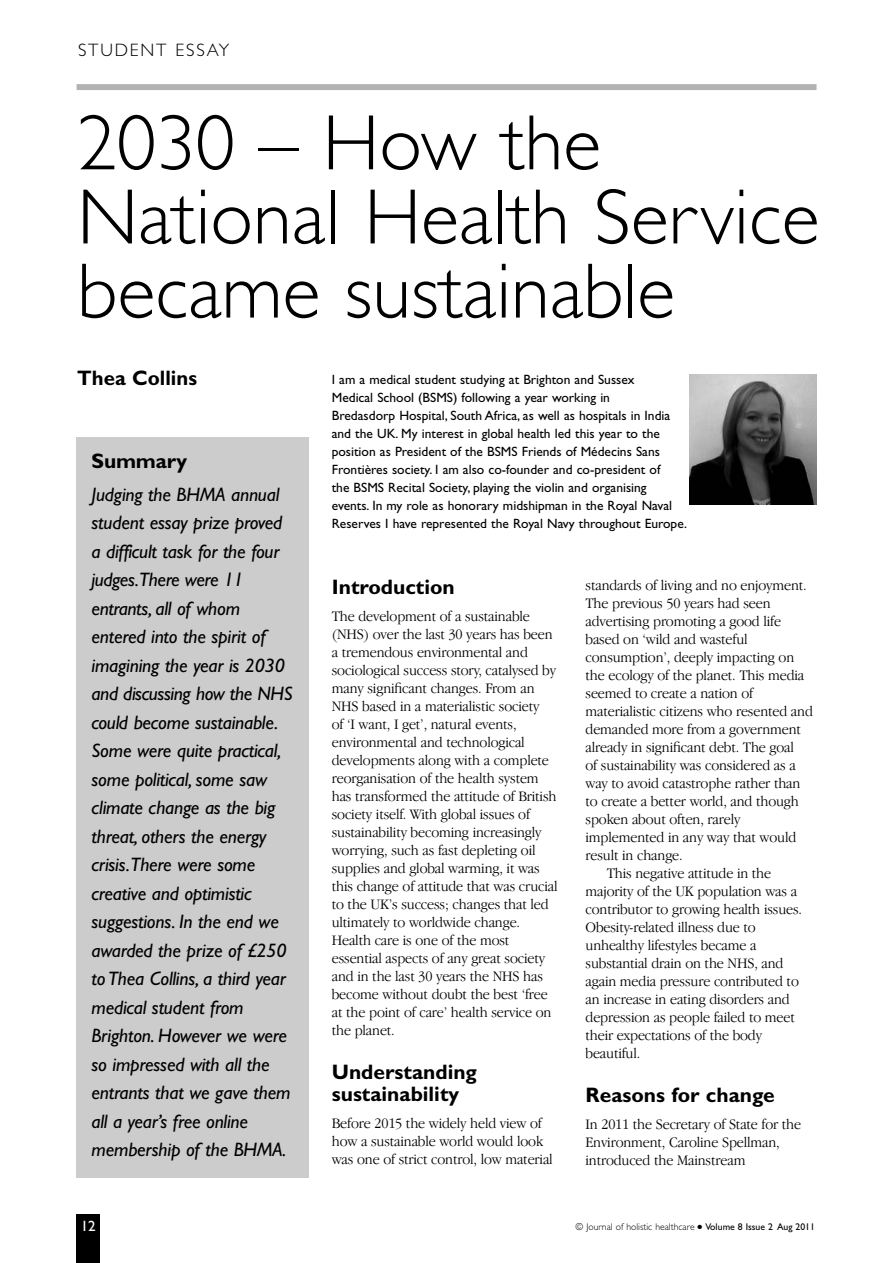
<style>
.page{position:relative;width:893px;height:1263px;background:#fff}
.page>*{position:absolute;margin:0;border:0;box-sizing:border-box;transform-origin:0 0}
.t1{font:300 78.9px/74.1px "Gill Sans";color:#000}
.t2{font:700 21px/22.5px "Gill Sans";color:#000}
.t3{font:italic 19.5px/28.5px "Gill Sans";letter-spacing:-.01em;color:#000}
.t4{font:300 18px "Gill Sans";letter-spacing:.1em;color:#000}
.t5{font:300 15px/18px "Garamond IT Cby BT";letter-spacing:-.01em;color:#000;scale:.94 1}
.t6{font:15px "Gill Sans";color:#fff}
.t7{font:13.5px/18px "Gill Sans";color:#000}
.t8{font:300 9.75px "Gill Sans";color:#000}
.s1{font-weight:400}
</style>
<div class="page">
<div style="left:77px;top:1214px;width:23px;height:49px;background:#000"></div>
<div style="left:77px;top:84px;width:739px;height:6px;background:#b3b3b3"></div>
<div style="left:77px;top:437px;width:232px;height:741px;background:#ccc"></div>
<img style="left:690px;top:374px;width:126px;height:131px">
<p class="t4" style="left:78px;top:39px;width:153px">STUDENT ESSAY</p>
<h1 class="t1" style="left:77px;top:107px;width:744px">2030 – How the<br>National Health Service became sustainable</h1>
<h2 class="t2" style="left:77px;top:367px;width:121px">Thea Collins</h2>
<p class="t7" style="left:332px;top:371px;width:357px">I am a medical student studying at Brighton and Sussex<br>Medical School (BSMS) following a year working in<br>Bredasdorp Hospital, South Africa, as well as hospitals in India and the UK. My interest in global health led this year to the position as President of the BSMS Friends of Médecins Sans Frontières society. I am also co-founder and co-president of<br>the BSMS Recital Society, playing the violin and organising events. In my role as honorary midshipman in the Royal Naval Reserves I have represented the Royal Navy throughout Europe.</p>
<h2 class="t2" style="left:92px;top:450px;width:97px">Summary</h2>
<p class="t3" style="left:92px;top:480px;width:203px">Judging the BHMA annual student essay prize proved a difficult task for the four judges.There were 11 entrants, all of whom entered into the spirit of imagining the year is 2030 and discussing how the NHS could become sustainable.<br>Some were quite practical, some political, some saw climate change as the big threat, others the energy crisis.There were some creative and optimistic suggestions. In the end we awarded the prize of £250 to Thea Collins, a third year medical student from<br>Brighton. However we were so impressed with all the entrants that we gave them all a year’s free online membership of the BHMA.</p>
<h2 class="t2" style="left:332px;top:576px;width:125px">Introduction</h2>
<p class="t5" style="left:332px;top:607px;width:242px">The development of a sustainable (NHS) over the last 30 years has been a tremendous environmental and sociological success story, catalysed by many significant changes. From an NHS based in a materialistic society<br>of ‘I want, I get’, natural events, environmental and technological developments along with a complete reorganisation of the health system has transformed the attitude of British society itself. With global issues of sustainability becoming increasingly worrying, such as fast depleting oil supplies and global warming, it was this change of attitude that was crucial to the UK’s success; changes that led ultimately to worldwide change.<br>Health care is one of the most essential aspects of any great society and in the last 30 years the NHS has become without doubt the best ‘free at the point of care’ health service on the planet.</p>
<h2 class="t2" style="left:332px;top:1060px;width:147px">Understanding sustainability</h2>
<p class="t5" style="left:332px;top:1113px;width:237px">Before 2015 the widely held view of how a sustainable world would look was one of strict control, low material</p>
<p class="t5" style="left:585px;top:576px;width:237px">standards of living and no enjoyment.</p>
<p class="t5" style="left:585px;top:594px;width:198px">The previous 50 years had seen</p>
<p class="t5" style="left:585px;top:612px;width:210px">advertising promoting a good life</p>
<p class="t5" style="left:585px;top:630px;width:174px">based on ‘wild and wasteful</p>
<p class="t5" style="left:585px;top:648px;width:224px">consumption’, deeply impacting on</p>
<p class="t5" style="left:585px;top:666px;width:234px">the ecology of the planet. This media</p>
<p class="t5" style="left:585px;top:684px;width:180px">seemed to create a nation of</p>
<p class="t5" style="left:585px;top:702px;width:243px">materialistic citizens who resented and</p>
<p class="t5" style="left:585px;top:720px;width:231px">demanded more from a government</p>
<p class="t5" style="left:585px;top:738px;width:223px">already in significant debt. The goal</p>
<p class="t5" style="left:585px;top:756px;width:225px">of sustainability was considered as a</p>
<p class="t5" style="left:585px;top:774px;width:230px">way to avoid catastrophe rather than</p>
<p class="t5" style="left:585px;top:792px;width:228px">to create a better world, and though</p>
<p class="t5" style="left:585px;top:810px;width:166px">spoken about often, rarely</p>
<p class="t5" style="left:585px;top:828px;width:226px">implemented in any way that would</p>
<p class="t5" style="left:585px;top:846px;width:105px">result in change.</p>
<p class="t5" style="left:607px;top:864px;width:176px">This negative attitude in the</p>
<p class="t5" style="left:585px;top:882px;width:227px">majority of the UK population was a</p>
<p class="t5" style="left:585px;top:900px;width:232px">contributor to growing health issues.</p>
<p class="t5" style="left:585px;top:918px;width:183px">Obesity-related illness due to</p>
<p class="t5" style="left:585px;top:936px;width:183px">unhealthy lifestyles became a</p>
<p class="t5" style="left:585px;top:954px;width:212px">substantial drain on the NHS, and</p>
<p class="t5" style="left:585px;top:972px;width:228px">again media pressure contributed to</p>
<p class="t5" style="left:585px;top:990px;width:219px">an increase in eating disorders and</p>
<p class="t5" style="left:585px;top:1008px;width:224px">depression as people failed to meet</p>
<p class="t5" style="left:585px;top:1026px;width:189px">their expectations of the body</p>
<p class="t5" style="left:585px;top:1044px;width:60px">beautiful.</p>
<h2 class="t2" style="left:585px;top:1084px;width:191px">Reasons for change</h2>
<p class="t5" style="left:585px;top:1115px;width:231px">In 2011 the Secretary of State for the<br>Environment, Caroline Spellman, introduced the Mainstream</p>
<p class="t6" style="left:81px;top:1217px;width:16px">12</p>
<p class="t8" style="left:576px;top:1221px;width:241px">© Journal of holistic healthcare ● <span class="s1">Volume 8 Issue 2 Aug 2011</span></p>
</div>
